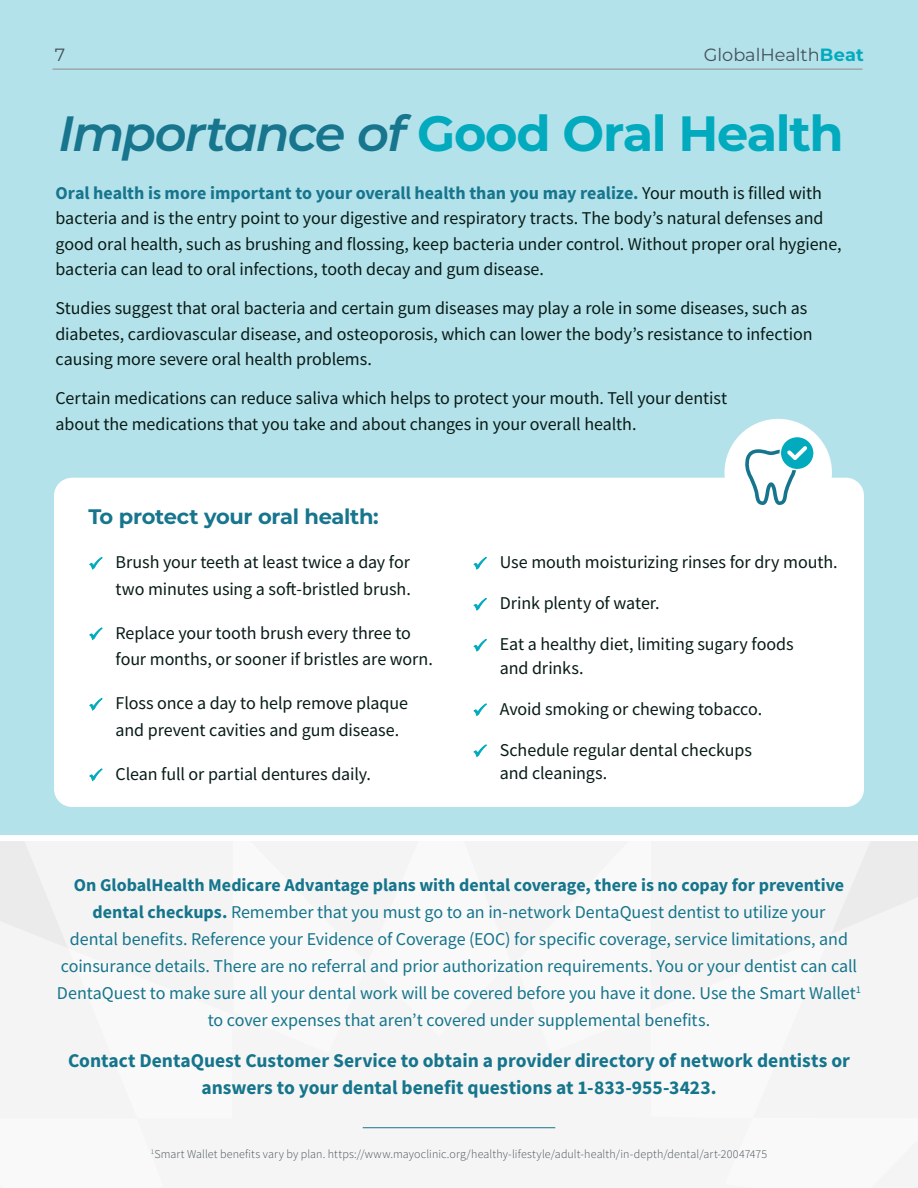
<style>
.page{position:relative;width:918px;height:1188px;background:#fff}
.page>*{position:absolute;margin:0;border:0;box-sizing:border-box;transform-origin:0 0}
.t1{font:700 49.5px "Montserrat";letter-spacing:-.025em;color:#02aabe}
.t2{font:700 21px "Montserrat";letter-spacing:-.02em;color:#17758d}
.t3{font:700 19.5px/27px "Source Sans Pro";color:#15758c;text-align:center}
.t4{font:18px/25.5px "Source Sans Pro";letter-spacing:-.005em;color:#081b17}
.t5{font:18px/27px "Source Sans Pro";letter-spacing:-.005em;color:#15758c;text-align:center}
.t6{font:17.7px "Montserrat";color:#44525a}
.t7{font:300 12px "Source Sans Pro";letter-spacing:.01em;color:#43525a}
.s1{font-weight:700;color:#02aabe}
.s2{font-weight:600;font-style:italic;color:#17758d}
.s3{font-weight:700;color:#17758d}
.s4{color:#02aabe}
.s5{font-weight:700}
</style>
<div class="page">
<div style="left:0;top:841px;width:918px;height:347px;background:#f6f5f5"></div>
<div style="left:0;top:0;width:918px;height:838px;background:#b4e2ea"></div>
<div style="left:54px;top:478px;width:810px;height:329px;background:#fff;border-radius:18px"></div>
<div style="left:725px;top:419px;width:107px;height:107px;background:#fff;border-radius:50%"></div>
<hr style="left:363px;top:1127px;width:192px;height:1px;background:#15758c">
<div style="left:0;top:835px;width:918px;height:6px;background:#fff"></div>
<div style="left:780px;top:437px;width:34px;height:33px;background:#02aabe;border-radius:50%"></div>
<div style="left:780px;top:436px;width:35px;height:34px;border:2px solid #fff;border-radius:50%"></div>
<svg style="left:745px;top:446px;width:62px;height:59px"></svg>
<hr style="left:52px;top:69px;width:810px;height:1px;background:#949494">
<p class="t6" style="left:55px;top:43px;width:12px">7</p>
<p class="t6" style="left:704px;top:43px;width:162px">GlobalHealth<span class="s1">Beat</span></p>
<h1 class="t1" style="left:58px;top:100px;width:787px"><span class="s2">Importance of</span> Good Oral Health</h1>
<p class="t4" style="left:56px;top:180px;width:788px"><span class="s3">Oral health is more important to your overall health than you may realize.</span> Your mouth is filled with bacteria and is the entry point to your digestive and respiratory tracts. The body’s natural defenses and good oral health, such as brushing and flossing, keep bacteria under control. Without proper oral hygiene, bacteria can lead to oral infections, tooth decay and gum disease.</p>
<p class="t4" style="left:56px;top:295px;width:759px">Studies suggest that oral bacteria and certain gum diseases may play a role in some diseases, such as diabetes, cardiovascular disease, and osteoporosis, which can lower the body’s resistance to infection causing more severe oral health problems.</p>
<p class="t4" style="left:56px;top:385px;width:673px">Certain medications can reduce saliva which helps to protect your mouth. Tell your dentist about the medications that you take and about changes in your overall health.</p>
<p class="t2" style="left:89px;top:503px;width:292px">To protect your oral health:</p>
<p class="t4" style="left:103px;top:549px;width:310px;line-height:26.5px;text-align:right"><span class="s4">9</span> Brush your teeth at least twice a day for two minutes using a soft-bristled brush.</p>
<p class="t4" style="left:116px;top:619px;width:319px;line-height:26.5px;text-indent:-13px"><span class="s4">9</span> Replace your tooth brush every three to four months, or sooner if bristles are worn.</p>
<p class="t4" style="left:103px;top:690px;width:307px;line-height:26.5px;text-align:center"><span class="s4">9</span> Floss once a day to help remove plaque and prevent cavities and gum disease.</p>
<p class="t4" style="left:103px;top:761px;width:270px"><span class="s4">9</span> Clean full or partial dentures daily.</p>
<p class="t4" style="left:487px;top:549px;width:352px"><span class="s4">9</span> Use mouth moisturizing rinses for dry mouth.</p>
<p class="t4" style="left:487px;top:590px;width:174px"><span class="s4">9</span> Drink plenty of water.</p>
<p class="t4" style="left:500px;top:632px;width:295px;line-height:23.5px;text-indent:-13px"><span class="s4">9</span> Eat a healthy diet, limiting sugary foods and drinks.</p>
<p class="t4" style="left:487px;top:696px;width:277px"><span class="s4">9</span> Avoid smoking or chewing tobacco.</p>
<p class="t4" style="left:500px;top:738px;width:254px;line-height:23.5px;text-indent:-13px"><span class="s4">9</span> Schedule regular dental checkups and cleanings.</p>
<p class="t5" style="left:57px;top:872px;width:806px"><span class="s5">On GlobalHealth Medicare Advantage plans with dental coverage, there is no copay for preventive dental checkups.</span> Remember that you must go to an in-network DentaQuest dentist to utilize your<br>dental benefits. Reference your Evidence of Coverage (EOC) for specific coverage, service limitations, and coinsurance details. There are no referral and prior authorization requirements. You or your dentist can call DentaQuest to make sure all your dental work will be covered before you have it done. Use the Smart Wallet<sup>1 </sup>to cover expenses that aren’t covered under supplemental benefits.</p>
<p class="t3" style="left:68px;top:1046px;width:783px">Contact DentaQuest Customer Service to obtain a provider directory of network dentists or answers to your dental benefit questions at 1-833-955-3423.</p>
<p class="t7" style="left:151px;top:1146px;width:618px"><sup>1</sup>Smart Wallet benefits vary by plan. https://www.mayoclinic.org/healthy-lifestyle/adult-health/in-depth/dental/art-20047475</p>
</div>
